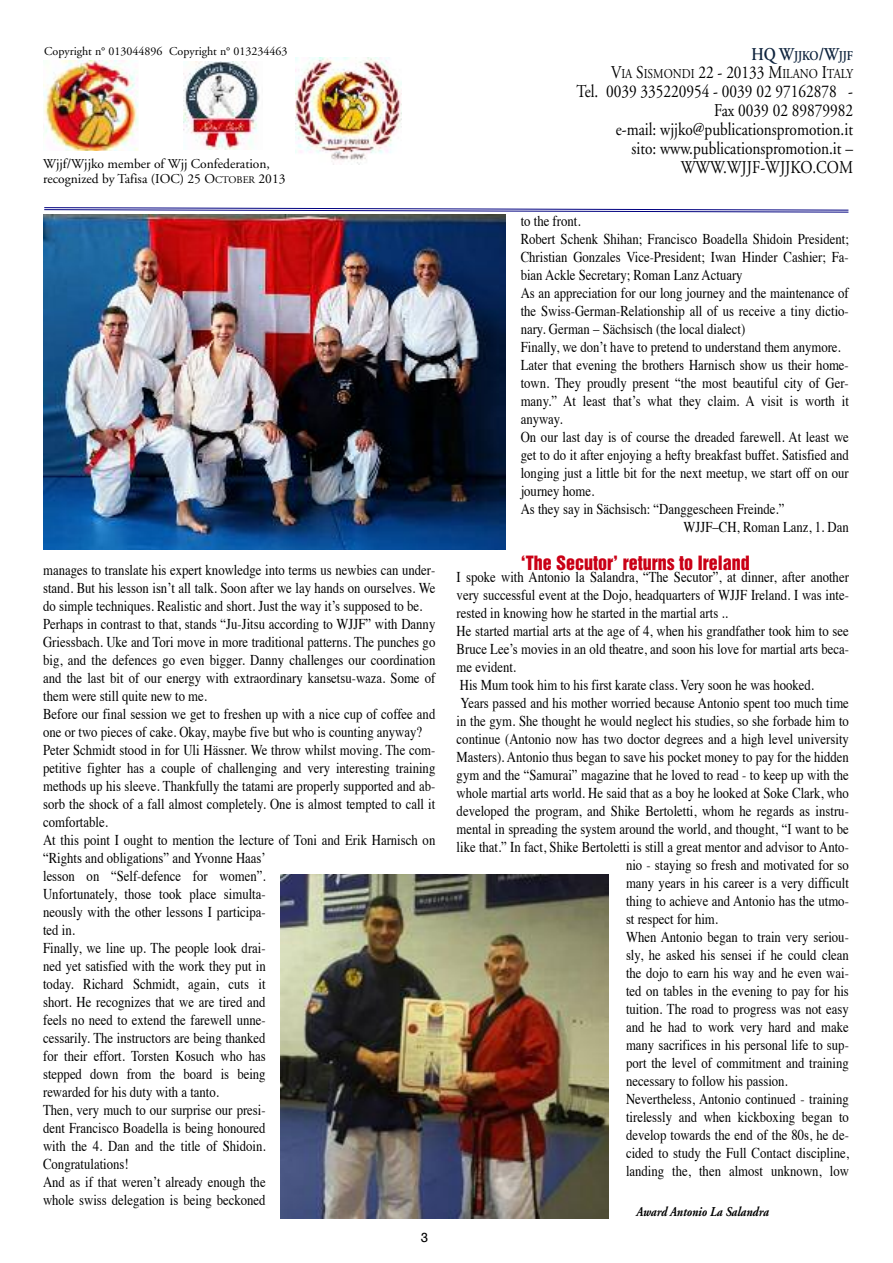
<style>
.page{position:relative;width:893px;height:1263px;background:#fff}
.page>*{position:absolute;margin:0;border:0;box-sizing:border-box;transform-origin:0 0}
.t1{font:18px/18.9px "Adobe Garamond";color:#000;text-align:right;scale:.85 1}
.t2{font:18px "Helvetica Inserat";color:#ca0016}
.t3{font:15px/18px "Times";color:#000;scale:.85 1}
.t4{font:13.5px/14.4px "Adobe Garamond";color:#000}
.t5{font:13.5px/18.9px "Adobe Garamond";color:#000;text-align:right;scale:.85 1}
.t6{font:italic 700 13.5px "Adobe Garamond";color:#000;scale:.85 1}
.t7{font:13.5px "Rockwell";color:#000}
.t8{font:12px "Adobe Garamond";color:#000}
.s1{font-size:10.2px}
.s2{font-weight:600;font-size:18px;color:#0f243e}
.s3{font-weight:600;color:#0f243e}
.s4{font-size:18px}
</style>
<div class="page">
<svg style="left:44px;top:207px;width:805px;height:6px"></svg>
<img style="left:43px;top:60px;width:96px;height:90px">
<img style="left:184px;top:61px;width:76px;height:89px">
<img style="left:295px;top:57px;width:106px;height:108px">
<img style="left:44px;top:214px;width:462px;height:336px">
<img style="left:281px;top:874px;width:328px;height:344px">
<p class="t8" style="left:44px;top:46px;width:120px">Copyright n° 013044896</p>
<p class="t8" style="left:169px;top:46px;width:120px">Copyright n° 013234463</p>
<p class="t4" style="left:43px;top:158px;width:244px">Wjjf/Wjjko member of Wjj Confederation, recognized by Tafisa (IOC) 25 O<span class="s1">CTOBER</span> 2013</p>
<p class="t3" style="left:43px;top:562px;width:463px">manages to translate his expert knowledge into terms us newbies can under&shy;stand. But his lesson isn’t all talk. Soon after we lay hands on ourselves. We do simple techniques. Realistic and short. Just the way it’s supposed to be.<br>Perhaps in contrast to that, stands “Ju-Jitsu according to WJJF” with Danny Griessbach. Uke and Tori move in more traditional patterns. The punches go big, and the defences go even bigger. Danny challenges our coordination and the last bit of our energy with extraordinary kansetsu-waza. Some of them were still quite new to me.<br>Before our final session we get to freshen up with a nice cup of coffee and one or two pieces of cake. Okay, maybe five but who is counting anyway?<br>Peter Schmidt stood in for Uli Hässner. We throw whilst moving. The com&shy;petitive fighter has a couple of challenging and very interesting training methods up his sleeve. Thankfully the tatami are properly supported and ab&shy;sorb the shock of a fall almost completely. One is almost tempted to call it comfortable.<br>At this point I ought to mention the lecture of Toni and Erik Harnisch on “Rights and obligations” and Yvonne Haas’<br>lesson on “Self-defence for women”.<br>Unfortunately, those took place simulta-<br>neously with the other lessons I participa-<br>ted in.<br>Finally, we line up. The people look drai-<br>ned yet satisfied with the work they put in<br>today. Richard Schmidt, again, cuts it<br>short. He recognizes that we are tired and<br>feels no need to extend the farewell unne-<br>cessarily. The instructors are being thanked<br>for their effort. Torsten Kosuch who has<br>stepped down from the board is being<br>rewarded for his duty with a tanto.<br>Then, very much to our surprise our presi-<br>dent Francisco Boadella is being honoured<br>with the 4. Dan and the title of Shidoin.<br>Congratulations!<br>And as if that weren’t already enough the<br>whole swiss delegation is being beckoned</p>
<p class="t7" style="left:421px;top:1230px;width:9px">3</p>
<p class="t5" style="left:611px;top:47px;width:286px"><span class="s2">HQ W</span><span class="s3">JJKO</span><span class="s2">/W</span><span class="s3">JJF<br></span><span class="s4">V</span>IA <span class="s4">S</span>ISMONDI <span class="s4">22 - 20133 M</span>ILANO <span class="s4">I</span>TALY</p>
<p class="t1" style="left:577px;top:84px;width:327px">Tel. 0039 335220954 - 0039 02 97162878 -<br>Fax 0039 02 89879982<br>e-mail: wjjko@publicationspromotion.it<br>sito: www.publicationspromotion.it –<br>WWW.WJJF-WJJKO.COM</p>
<p class="t3" style="left:521px;top:213px;width:72px">to the front.</p>
<p class="t3" style="left:521px;top:231px;width:388px">Robert Schenk Shihan; Francisco Boadella Shidoin President;</p>
<p class="t3" style="left:521px;top:249px;width:388px">Christian Gonzales Vice-President; Iwan Hinder Cashier; Fa-</p>
<p class="t3" style="left:521px;top:267px;width:263px">bian Ackle Secretary; Roman Lanz Actuary</p>
<p class="t3" style="left:521px;top:285px;width:388px">As an appreciation for our long journey and the maintenance of</p>
<p class="t3" style="left:521px;top:303px;width:388px">the Swiss-German-Relationship all of us receive a tiny dictio-</p>
<p class="t3" style="left:521px;top:321px;width:266px">nary. German – Sächsisch (the local dialect)</p>
<p class="t3" style="left:521px;top:339px;width:378px">Finally, we don’t have to pretend to understand them anymore.</p>
<p class="t3" style="left:521px;top:357px;width:388px">Later that evening the brothers Harnisch show us their home-</p>
<p class="t3" style="left:521px;top:375px;width:388px">town. They proudly present “the most beautiful city of Ger-</p>
<p class="t3" style="left:521px;top:393px;width:388px">many.” At least that’s what they claim. A visit is worth it</p>
<p class="t3" style="left:521px;top:411px;width:51px">anyway.</p>
<p class="t3" style="left:521px;top:429px;width:388px">On our last day is of course the dreaded farewell. At least we</p>
<p class="t3" style="left:521px;top:447px;width:388px">get to do it after enjoying a hefty breakfast buffet. Satisfied and</p>
<p class="t3" style="left:521px;top:465px;width:388px">longing just a little bit for the next meetup, we start off on our</p>
<p class="t3" style="left:521px;top:483px;width:88px">journey home.</p>
<p class="t3" style="left:521px;top:501px;width:312px">As they say in Sächsisch: “Danggescheen Freinde.”</p>
<p class="t3" style="left:683px;top:519px;width:196px">WJJF–CH, Roman Lanz, 1. Dan</p>
<p class="t2" style="left:521px;top:555px;width:230px">‘The Secutor’ returns to Ireland</p>
<p class="t3" style="left:457px;top:569px;width:463px">I spoke with Antonio la Salandra, “The Secutor”, at dinner, after another</p>
<p class="t3" style="left:457px;top:587px;width:463px">very successful event at the Dojo, headquarters of WJJF Ireland. I was inte-</p>
<p class="t3" style="left:457px;top:605px;width:321px">rested in knowing how he started in the martial arts ..</p>
<p class="t3" style="left:457px;top:623px;width:463px">He started martial arts at the age of 4, when his grandfather took him to see</p>
<p class="t3" style="left:457px;top:641px;width:463px">Bruce Lee’s movies in an old theatre, and soon his love for martial arts beca-</p>
<p class="t3" style="left:457px;top:659px;width:71px">me evident.</p>
<p class="t3" style="left:460px;top:677px;width:418px">His Mum took him to his first karate class. Very soon he was hooked.</p>
<p class="t3" style="left:460px;top:695px;width:459px">Years passed and his mother worried because Antonio spent too much time</p>
<p class="t3" style="left:457px;top:713px;width:463px">in the gym. She thought he would neglect his studies, so she forbade him to</p>
<p class="t3" style="left:457px;top:731px;width:463px">continue (Antonio now has two doctor degrees and a high level university</p>
<p class="t3" style="left:457px;top:749px;width:463px">Masters). Antonio thus began to save his pocket money to pay for the hidden</p>
<p class="t3" style="left:457px;top:767px;width:463px">gym and the “Samurai” magazine that he loved to read - to keep up with the</p>
<p class="t3" style="left:457px;top:785px;width:463px">whole martial arts world. He said that as a boy he looked at Soke Clark, who</p>
<p class="t3" style="left:457px;top:803px;width:463px">developed the program, and Shike Bertoletti, whom he regards as instru-</p>
<p class="t3" style="left:457px;top:821px;width:463px">mental in spreading the system around the world, and thought, “I want to be</p>
<p class="t3" style="left:457px;top:839px;width:463px">like that.” In fact, Shike Bertoletti is still a great mentor and advisor to Anto-</p>
<p class="t3" style="left:626px;top:857px;width:264px">nio - staying so fresh and motivated for so</p>
<p class="t3" style="left:626px;top:875px;width:264px">many years in his career is a very difficult</p>
<p class="t3" style="left:626px;top:893px;width:264px">thing to achieve and Antonio has the utmo-</p>
<p class="t3" style="left:626px;top:911px;width:110px">st respect for him.</p>
<p class="t3" style="left:626px;top:929px;width:264px">When Antonio began to train very seriou-</p>
<p class="t3" style="left:626px;top:947px;width:264px">sly, he asked his sensei if he could clean</p>
<p class="t3" style="left:626px;top:965px;width:264px">the dojo to earn his way and he even wai-</p>
<p class="t3" style="left:626px;top:983px;width:264px">ted on tables in the evening to pay for his</p>
<p class="t3" style="left:626px;top:1001px;width:264px">tuition. The road to progress was not easy</p>
<p class="t3" style="left:626px;top:1019px;width:264px">and he had to work very hard and make</p>
<p class="t3" style="left:626px;top:1037px;width:264px">many sacrifices in his personal life to sup-</p>
<p class="t3" style="left:626px;top:1055px;width:264px">port the level of commitment and training</p>
<p class="t3" style="left:626px;top:1073px;width:192px">necessary to follow his passion.</p>
<p class="t3" style="left:626px;top:1091px;width:264px">Nevertheless, Antonio continued - training</p>
<p class="t3" style="left:626px;top:1109px;width:264px">tirelessly and when kickboxing began to</p>
<p class="t3" style="left:626px;top:1127px;width:264px">develop towards the end of the 80s, he de-</p>
<p class="t3" style="left:626px;top:1145px;width:264px">cided to study the Full Contact discipline,</p>
<p class="t3" style="left:626px;top:1163px;width:264px">landing the, then almost unknown, low</p>
<p class="t6" style="left:636px;top:1206px;width:157px">Award Antonio La Salandra</p>
</div>
